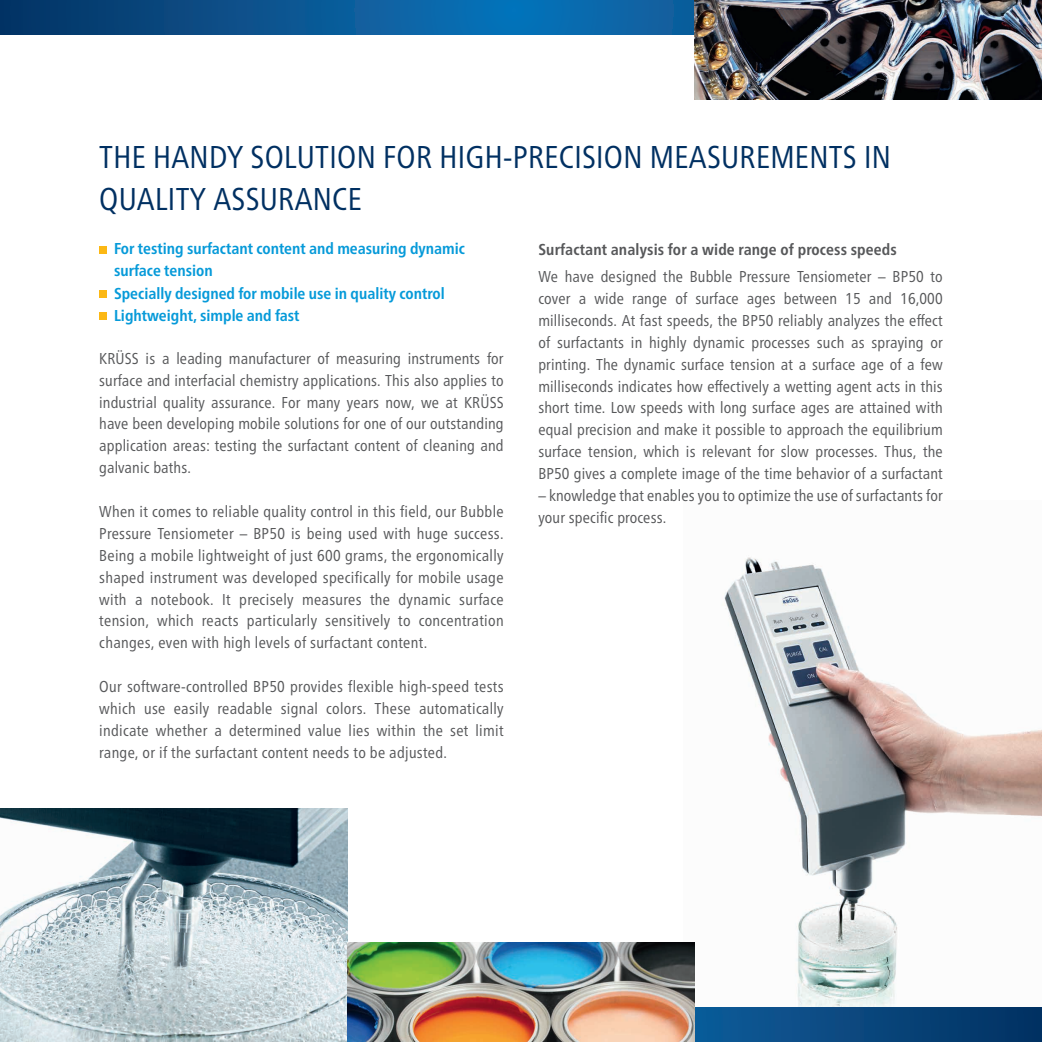
<style>
.page{position:relative;width:1042px;height:1042px;background:#fff}
.page>*{position:absolute;margin:0;border:0;box-sizing:border-box;transform-origin:0 0}
.t1{font:condensed 31.5px/42px "Frutiger Neue LT Pro";letter-spacing:.01em;color:#003062}
.t2{font:condensed 15.75px/21.9px "Frutiger Neue LT Pro";letter-spacing:.01em;color:#57585a;text-align:justify}
.t3{font:700 condensed 15.75px/22.2px "Frutiger Neue LT Pro";color:#069ad9}
.t4{font:700 condensed 15.75px "Frutiger Neue LT Pro";letter-spacing:.01em;color:#57585a}
</style>
<div class="page">
<svg style="left:0;top:0;width:694px;height:35px;background:#095794"></svg>
<img style="left:683px;top:557px;width:359px;height:450px">
<svg style="left:694px;top:1007px;width:348px;height:35px;background:#09477d"></svg>
<div style="left:99px;top:246px;width:8px;height:8px;background:#fcb814"></div>
<div style="left:99px;top:290px;width:8px;height:8px;background:#fcb814"></div>
<div style="left:99px;top:312px;width:8px;height:8px;background:#fcb814"></div>
<img style="left:0;top:809px;width:347px;height:233px">
<img style="left:347px;top:943px;width:347px;height:99px">
<img style="left:694px;top:0;width:348px;height:99px">
<h1 class="t1" style="left:99px;top:136px;width:793px">THE HANDY SOLUTION FOR HIGH-PRECISION MEASUREMENTS IN<br>QUALITY ASSURANCE</h1>
<p class="t3" style="left:114px;top:238px;width:352px">For testing surfactant content and measuring dynamic surface tension<br>Specially designed for mobile use in quality control Lightweight, simple and fast</p>
<p class="t2" style="left:99px;top:347px;width:406px">KRÜSS is a leading manufacturer of measuring instruments for surface and interfacial chemistry applications. This also applies to industrial quality assurance. For many years now, we at KRÜSS have been developing mobile solutions for one of our outstanding application areas: testing the surfactant content of cleaning and galvanic baths.</p>
<p class="t2" style="left:99px;top:500px;width:406px">When it comes to reliable quality control in this field, our Bubble Pressure Tensiometer – BP50 is being used with huge success.<br>Being a mobile lightweight of just 600 grams, the ergonomically shaped instrument was developed specifically for mobile usage with a notebook. It precisely measures the dynamic surface tension, which reacts particularly sensitively to concentration changes, even with high levels of surfactant content.</p>
<p class="t2" style="left:99px;top:675px;width:406px">Our software-controlled BP50 provides flexible high-speed tests which use easily readable signal colors. These automatically indicate whether a determined value lies within the set limit range, or if the surfactant content needs to be adjusted.</p>
<p class="t4" style="left:538px;top:240px;width:360px">Surfactant analysis for a wide range of process speeds</p>
<p class="t2" style="left:538px;top:266px;width:406px">We have designed the Bubble Pressure Tensiometer – BP50 to cover a wide range of surface ages between 15 and 16,000 milliseconds. At fast speeds, the BP50 reliably analyzes the effect of surfactants in highly dynamic processes such as spraying or printing. The dynamic surface tension at a surface age of a few milliseconds indicates how effectively a wetting agent acts in this short time. Low speeds with long surface ages are attained with equal precision and make it possible to approach the equilibrium surface tension, which is relevant for slow processes. Thus, the BP50 gives a complete image of the time behavior of a surfactant</p>
<p class="t2" style="left:538px;top:484px;width:406px">– knowledge that enables you to optimize the use of surfactants for your specific process.</p>
</div>
